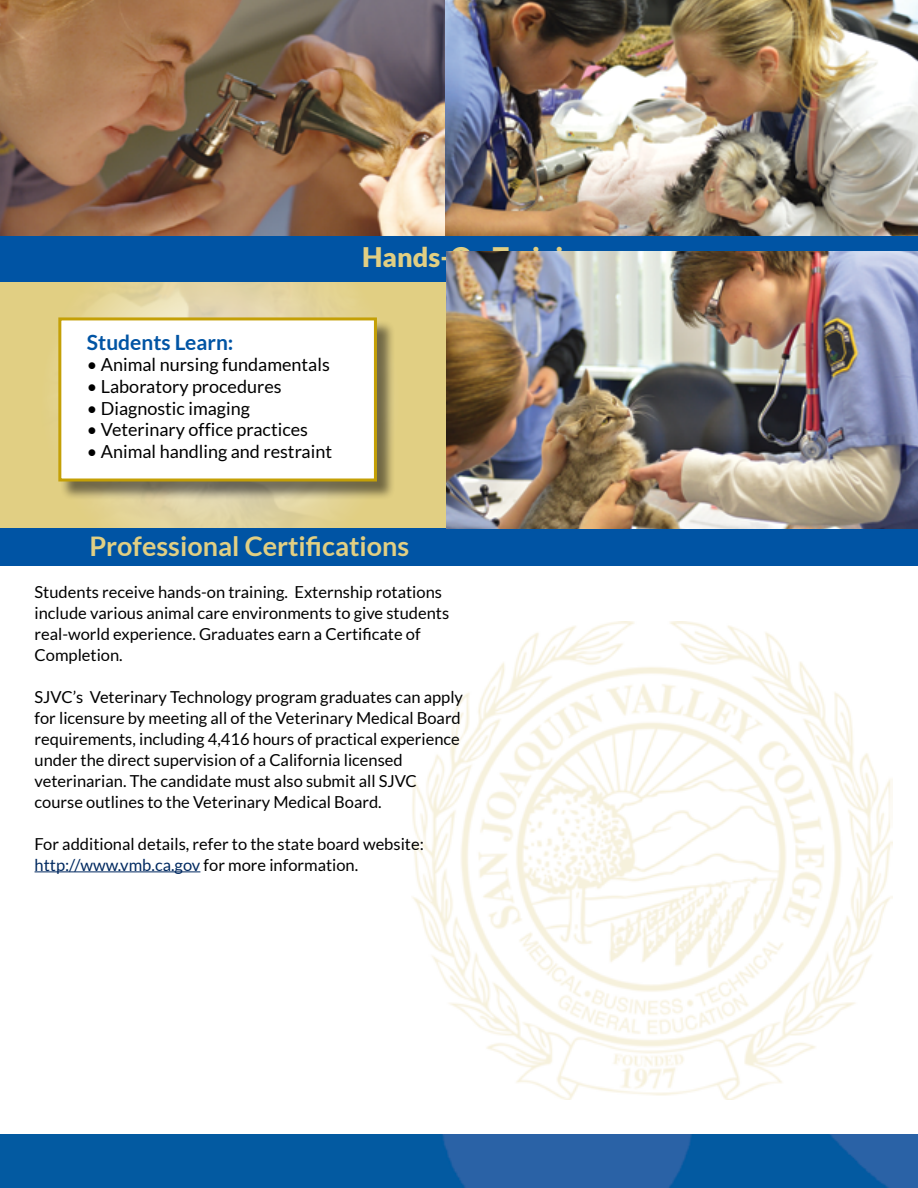
<style>
.page{position:relative;width:918px;height:1188px;background:#fff}
.page>*{position:absolute;margin:0;border:0;box-sizing:border-box;transform-origin:0 0}
.t1{font:700 27px "Lato";color:#e1cf83}
.t2{font:900 27px "Lato";color:#e1cf83}
.t3{font:700 21px "Lato";color:#0054a4}
.t4{font:18px "Lato";color:#000}
.t5{font:16.5px/21px "Lato";color:#000}
.s1{color:#002960}
</style>
<div class="page">
<svg style="left:0;top:282px;width:447px;height:247px;background:#dece8c"></svg>
<div style="left:0;top:529px;width:918px;height:37px;background:#0054a4"></div>
<img style="left:0;top:1134px;width:918px;height:54px">
<img style="left:412px;top:621px;width:480px;height:478px">
<hr style="left:35px;top:871px;width:165px;height:1px;background:#002960">
<img style="left:0;top:0;width:446px;height:237px">
<img style="left:446px;top:0;width:472px;height:237px">
<div style="left:61px;top:320px;width:334px;height:180px;background:#000;opacity:.5"></div>
<div style="left:58px;top:317px;width:319px;height:165px;background:#fff;border:3px solid #c4a006"></div>
<div style="left:0;top:237px;width:918px;height:45px;background:#0054a4"></div>
<img style="left:447px;top:252px;width:471px;height:277px">
<p class="t3" style="left:87px;top:330px;width:148px">Students Learn:</p>
<p class="t4" style="left:87px;top:355px;width:244px">• Animal nursing fundamentals</p>
<p class="t4" style="left:87px;top:376px;width:196px">• Laboratory procedures</p>
<p class="t4" style="left:87px;top:398px;width:164px">• Diagnostic imaging</p>
<p class="t4" style="left:87px;top:420px;width:223px">• Veterinary office practices</p>
<p class="t4" style="left:87px;top:441px;width:247px">• Animal handling and restraint</p>
<p class="t2" style="left:362px;top:241px;width:232px">Hands-On Training</p>
<p class="t1" style="left:89px;top:530px;width:322px">Professional Certifications</p>
<p class="t5" style="left:35px;top:581px;width:409px">Students receive hands-on training. Externship rotations</p>
<p class="t5" style="left:35px;top:602px;width:416px">include various animal care environments to give students real-world experience. Graduates earn a Certificate of<br>Completion.</p>
<p class="t5" style="left:35px;top:686px;width:430px">SJVC’s Veterinary Technology program graduates can apply for licensure by meeting all of the Veterinary Medical Board requirements, including 4,416 hours of practical experience under the direct supervision of a California licensed</p>
<p class="t5" style="left:35px;top:770px;width:384px">veterinarian. The candidate must also submit all SJVC course outlines to the Veterinary Medical Board.</p>
<p class="t5" style="left:35px;top:833px;width:391px">For additional details, refer to the state board website: <span class="s1">http://www.vmb.ca.gov</span> for more information.</p>
</div>
